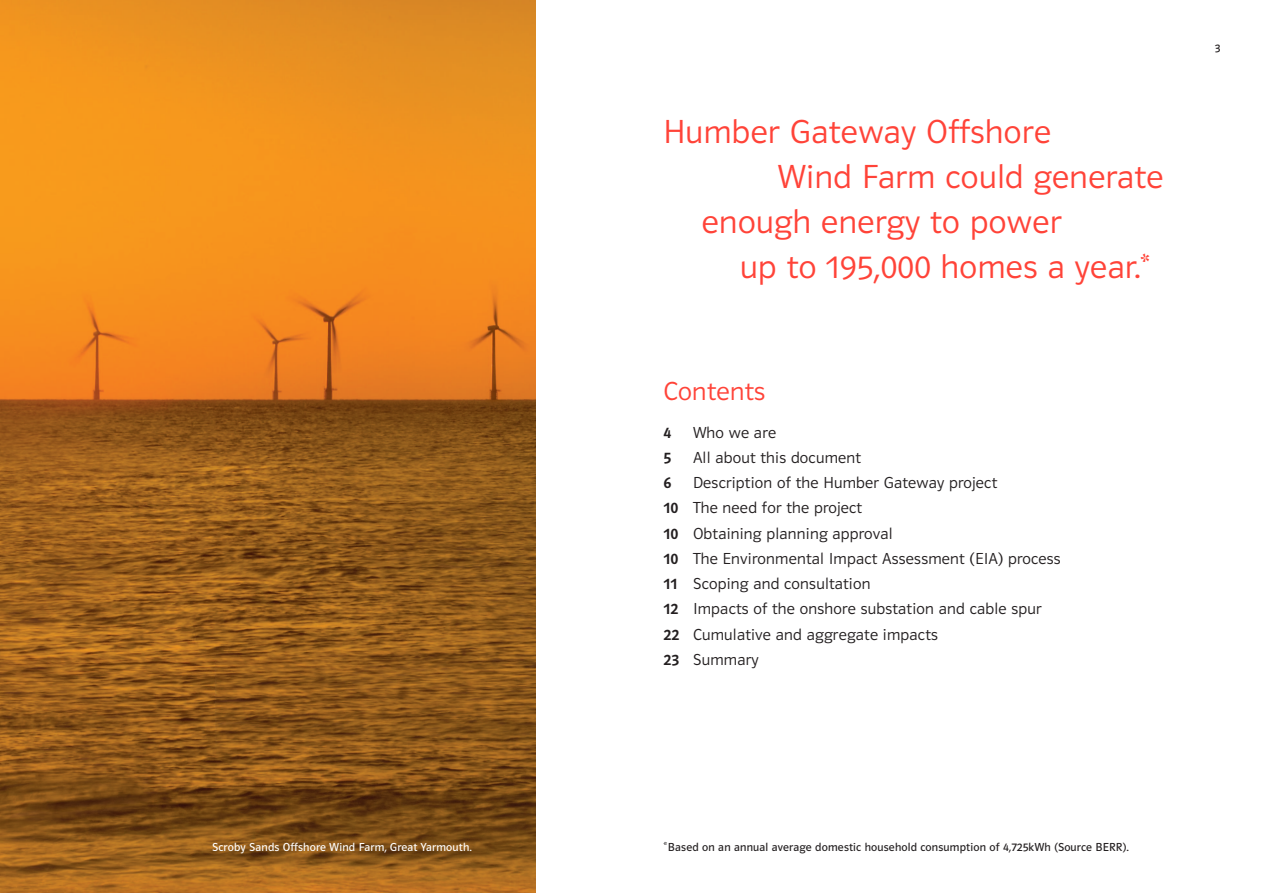
<style>
.page{position:relative;width:1263px;height:893px;background:#fff}
.page>*{position:absolute;margin:0;border:0;box-sizing:border-box;transform-origin:0 0}
.t1{font:34.5px "Polo 11 K Leicht";letter-spacing:.015em;color:#ff4338}
.t2{font:27px "Polo 11 K Leicht";letter-spacing:.015em;color:#ff4338}
.t3{font:16.5px/25.2px "Polo 11 K Leicht";letter-spacing:.015em;color:#231f20}
.t4{font:16.5px "Polo 22 K Krftg";color:#231f20}
.t5{font:12px "Polo 11 K Buch";letter-spacing:.015em;color:#231f20}
.t6{font:12px "Polo 11 K Buch";letter-spacing:.015em;color:#fff}
.s1{font-size:30px}
.s2{font-family:"Polo 22 K Krftg"}
</style>
<div class="page">
<img style="left:0;top:0;width:536px;height:893px">
<h1 class="t1" style="left:663px;top:119px;width:389px">Humber Gateway Offshore</h1>
<h1 class="t1" style="left:778px;top:164px;width:387px">Wind Farm could generate</h1>
<h1 class="t1" style="left:702px;top:209px;width:361px">enough energy to power</h1>
<h1 class="t1" style="left:740px;top:254px;width:411px">up to 195,000 homes a year.<span class="s1">*</span></h1>
<h2 class="t2" style="left:663px;top:381px;width:103px">Contents</h2>
<p class="t4" style="left:663px;top:426px;width:9px">4</p>
<p class="t3" style="left:693px;top:421px;width:85px">Who we are</p>
<p class="t4" style="left:663px;top:451px;width:9px">5</p>
<p class="t3" style="left:693px;top:446px;width:170px">All about this document</p>
<p class="t4" style="left:663px;top:477px;width:9px">6</p>
<p class="t3" style="left:663px;top:471px;width:399px;text-indent:30px">Description of the Humber Gateway project<br><span class="s2">10</span> The need for the project<br><span class="s2">10</span> Obtaining planning approval<br><span class="s2">10</span> The Environmental Impact Assessment (EIA) process <span class="s2">11</span> Scoping and consultation<br><span class="s2">12</span> Impacts of the onshore substation and cable spur <span class="s2">22</span> Cumulative and aggregate impacts<br><span class="s2">23</span> Summary</p>
<p class="t5" style="left:1215px;top:44px;width:7px">3</p>
<p class="t6" style="left:212px;top:842px;width:261px">Scroby Sands Offshore Wind Farm, Great Yarmouth.</p>
<p class="t5" style="left:663px;top:842px;width:467px">*Based on an annual average domestic household consumption of 4,725kWh (Source BERR).</p>
</div>
